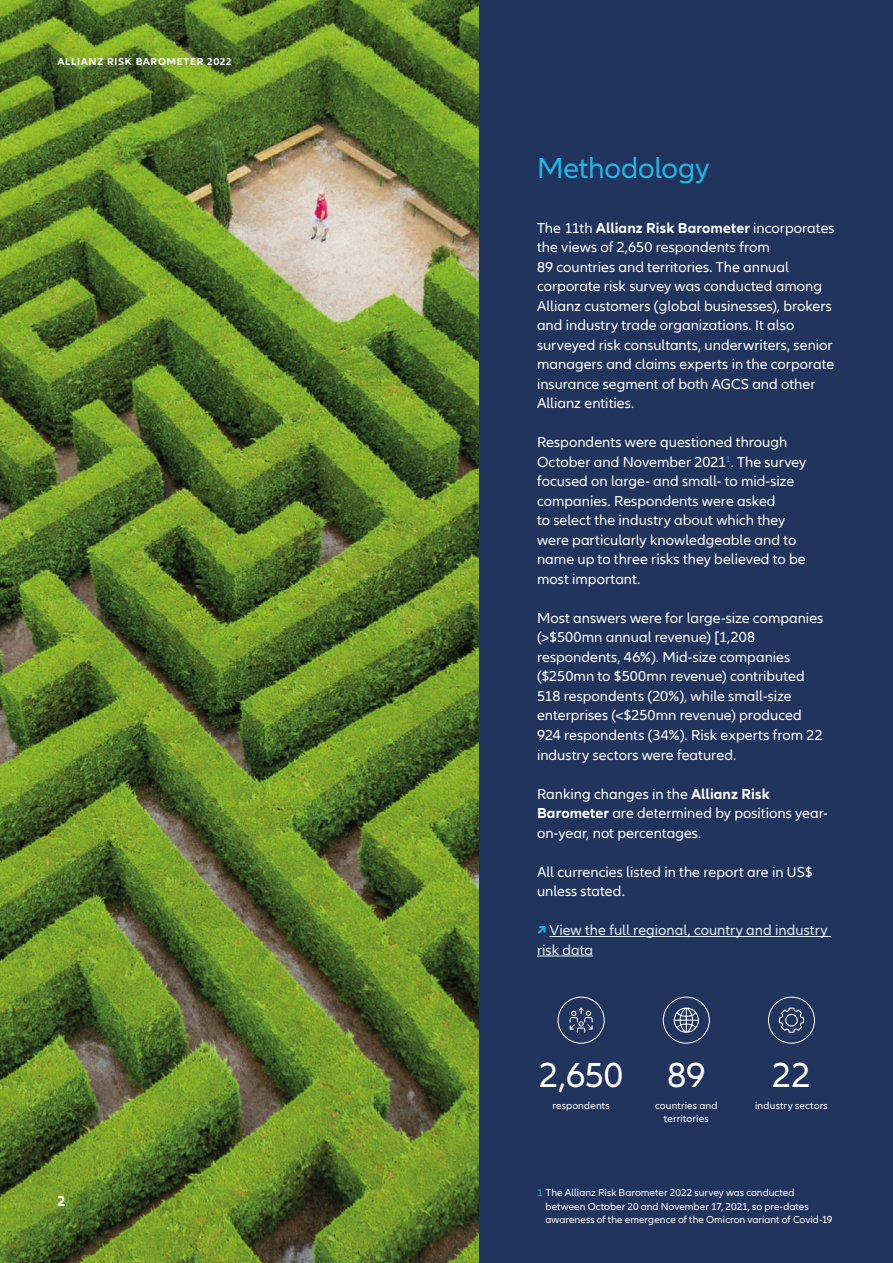
<style>
.page{position:relative;width:893px;height:1263px;background:#fff}
.page>*{position:absolute;margin:0;border:0;box-sizing:border-box;transform-origin:0 0}
.t1{font:36px "Allianz Neo";letter-spacing:-.01em;color:#fff}
.t2{font:30px "Allianz Neo";letter-spacing:-.005em;color:#27b5e4}
.t3{font:15px/19.5px "Allianz Neo";color:#fff}
.t4{font:15px/19.5px "Allianz Neo";color:#e0f1f5}
.t5{font:700 15px "Allianz Neo";color:#fff}
.t6{font:10.5px/13.5px "Allianz Neo";letter-spacing:.005em;color:#fff;text-align:center}
.t7{font:700 10.5px "Allianz Neo";letter-spacing:.06em;color:#fff}
.s1{font-weight:700}
.s2{font-weight:700;color:#27b5e4}
.s3{color:#27b5e4}
</style>
<div class="page">
<img style="left:0;top:0;width:480px;height:1263px">
<div style="left:480px;top:0;width:413px;height:1263px;background:#21345d"></div>
<hr style="left:549px;top:936px;width:282px;height:1px;background:#e0f1f5">
<hr style="left:537px;top:956px;width:56px;height:1px;background:#e0f1f5">
<div style="left:663px;top:997px;width:47px;height:46px;border:1px solid #fff;border-radius:50%"></div>
<div style="left:768px;top:997px;width:47px;height:46px;border:1px solid #fff;border-radius:50%"></div>
<div style="left:558px;top:997px;width:46px;height:46px;border:1px solid #fff;border-radius:50%"></div>
<svg style="left:779px;top:1007px;width:25px;height:26px"></svg>
<svg style="left:674px;top:1007px;width:25px;height:26px"></svg>
<svg style="left:570px;top:1007px;width:23px;height:26px"></svg>
<p class="t7" style="left:57px;top:56px;width:176px">ALLIANZ RISK BAROMETER 2022</p>
<p class="t5" style="left:57px;top:1192px;width:10px">2</p>
<h2 class="t2" style="left:537px;top:151px;width:174px">Methodology</h2>
<p class="t3" style="left:537px;top:219px;width:299px">The 11th <span class="s1">Allianz Risk Barometer</span> incorporates the views of 2,650 respondents from<br>89 countries and territories. The annual corporate risk survey was conducted among Allianz customers (global businesses), brokers and industry trade organizations. It also surveyed risk consultants, underwriters, senior managers and claims experts in the corporate insurance segment of both AGCS and other Allianz entities.</p>
<p class="t3" style="left:537px;top:433px;width:271px">Respondents were questioned through October and November 2021<sup>1</sup>. The survey focused on large- and small- to mid-size companies. Respondents were asked<br>to select the industry about which they were particularly knowledgeable and to name up to three risks they believed to be most important.</p>
<p class="t3" style="left:537px;top:609px;width:288px">Most answers were for large-size companies (&gt;$500mn annual revenue) [1,208 respondents, 46%). Mid-size companies ($250mn to $500mn revenue) contributed 518 respondents (20%), while small-size enterprises (&lt;$250mn revenue) produced 924 respondents (34%). Risk experts from 22 industry sectors were featured.</p>
<p class="t3" style="left:537px;top:784px;width:292px">Ranking changes in the <span class="s1">Allianz Risk<br>Barometer</span> are determined by positions year&shy;on-year, not percentages.</p>
<p class="t3" style="left:537px;top:862px;width:277px">All currencies listed in the report are in US$ unless stated.</p>
<p class="t4" style="left:537px;top:921px;width:292px"><span class="s2">↗</span> View the full regional, country and industry risk data</p>
<h1 class="t1" style="left:539px;top:1054px;width:85px">2,650</h1>
<p class="t6" style="left:552px;top:1099px;width:59px">respondents</p>
<h1 class="t1" style="left:667px;top:1054px;width:40px">89</h1>
<p class="t6" style="left:655px;top:1099px;width:64px">countries and territories</p>
<h1 class="t1" style="left:772px;top:1054px;width:40px">22</h1>
<p class="t6" style="left:755px;top:1099px;width:74px">industry sectors</p>
<p class="t6" style="left:545px;top:1186px;width:289px;text-align:left;text-indent:-9px"><span class="s3">1</span> The Allianz Risk Barometer 2022 survey was conducted between October 20 and November 17, 2021, so pre-dates awareness of the emergence of the Omicron variant of Covid-19</p>
</div>
